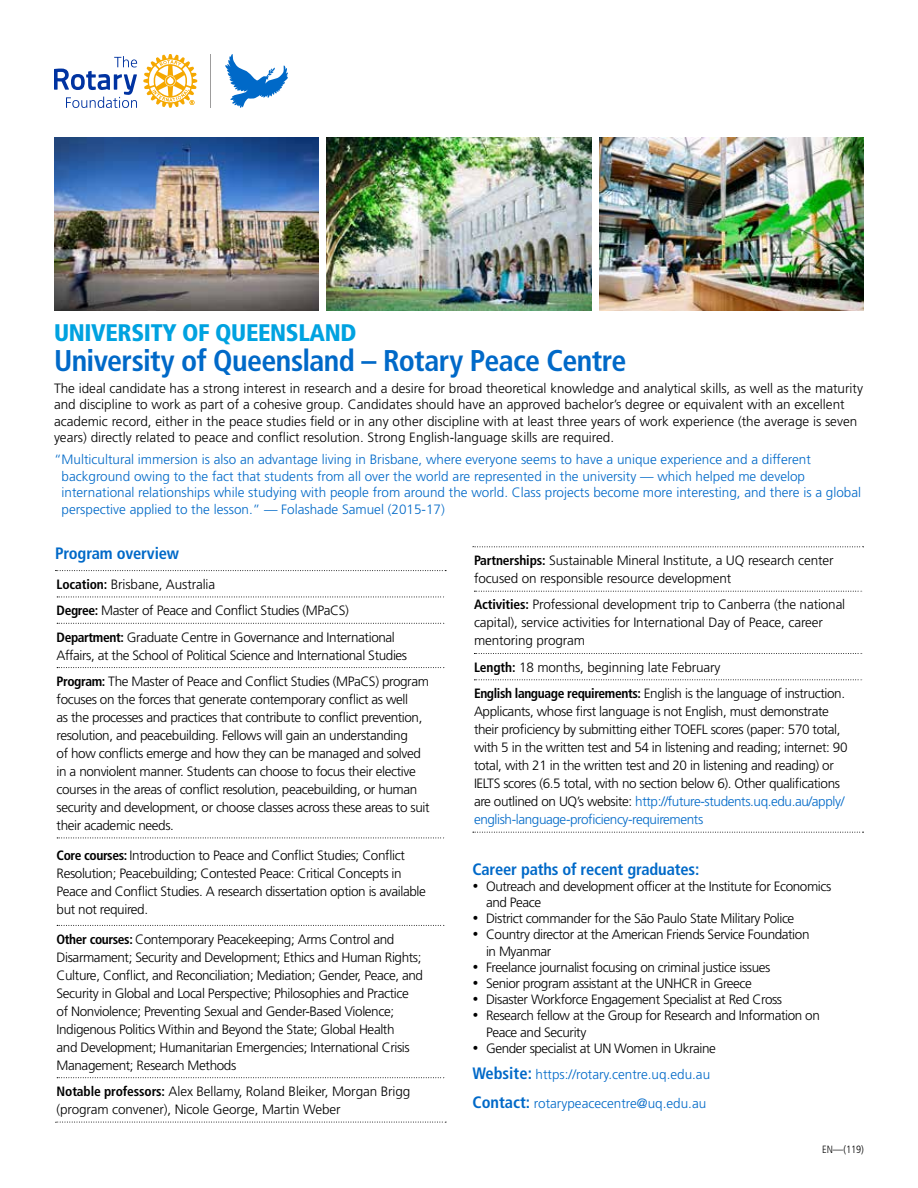
<style>
.page{position:relative;width:918px;height:1188px;background:#fff}
.page>*{position:absolute;margin:0;border:0;box-sizing:border-box;transform-origin:0 0}
.t1{font:700 condensed 30px "Frutiger LT Std";letter-spacing:-.02em;color:#0069c8}
.t2{font:900 condensed 24px "Frutiger LT Std";letter-spacing:-.015em;color:#00a2e0}
.t3{font:700 condensed 16.5px "Frutiger LT Std";letter-spacing:-.01em;color:#0069c8}
.t4{font:300 13.5px/18px "Frutiger LT Std";letter-spacing:-.03em;color:#000}
.t5{font:300 13.5px/16.5px "Frutiger LT Std";color:#000}
.t6{font:300 13.5px/16.5px "Frutiger LT Std";color:#0069c8}
.t7{font:300 13.5px/18px "Frutiger LT Std";letter-spacing:-.01em;color:#000}
.t8{font:300 condensed 10.5px "Frutiger LT Std";color:#000}
.s1{font-weight:700;font-stretch:condensed}
.s2{color:#0069c8}
.s3{font-weight:700;font-stretch:condensed;font-size:16.5px;color:#0069c8}
.s4{font-weight:700;font-stretch:condensed;font-size:16.5px}
</style>
<div class="page">
<svg style="left:143px;top:54px;width:54px;height:54px"></svg>
<svg style="left:54px;top:56px;width:83px;height:52px"></svg>
<hr style="left:211px;top:54px;width:1px;height:54px;background:#9d9c9c">
<svg style="left:225px;top:54px;width:63px;height:54px"></svg>
<img style="left:54px;top:137px;width:265px;height:174px">
<img style="left:327px;top:137px;width:264px;height:174px">
<img style="left:599px;top:137px;width:265px;height:174px">
<svg style="left:57px;top:597px;width:387px;height:1px"></svg>
<svg style="left:57px;top:623px;width:387px;height:1px"></svg>
<svg style="left:57px;top:667px;width:387px;height:1px"></svg>
<svg style="left:57px;top:838px;width:387px;height:1px"></svg>
<svg style="left:57px;top:925px;width:387px;height:1px"></svg>
<svg style="left:57px;top:1077px;width:387px;height:1px"></svg>
<svg style="left:55px;top:1122px;width:391px;height:1px"></svg>
<svg style="left:55px;top:570px;width:391px;height:1px"></svg>
<svg style="left:473px;top:546px;width:391px;height:1px"></svg>
<svg style="left:474px;top:591px;width:387px;height:1px"></svg>
<svg style="left:474px;top:653px;width:387px;height:1px"></svg>
<svg style="left:474px;top:679px;width:387px;height:1px"></svg>
<svg style="left:473px;top:832px;width:391px;height:1px"></svg>
<h2 class="t2" style="left:54px;top:318px;width:304px">UNIVERSITY OF QUEENSLAND</h2>
<h1 class="t1" style="left:54px;top:343px;width:574px">University of Queensland – Rotary Peace Centre</h1>
<p class="t5" style="left:54px;top:380px;width:811px">The ideal candidate has a strong interest in research and a desire for broad theoretical knowledge and analytical skills, as well as the maturity and discipline to work as part of a cohesive group. Candidates should have an approved bachelor’s degree or equivalent with an excellent academic record, either in the peace studies field or in any other discipline with at least three years of work experience (the average is seven years) directly related to peace and conflict resolution. Strong English-language skills are required.</p>
<p class="t6" style="left:62px;top:451px;width:801px;text-indent:-8px">“Multicultural immersion is also an advantage living in Brisbane, where everyone seems to have a unique experience and a different background owing to the fact that students from all over the world are represented in the university — which helped me develop international relationships while studying with people from around the world. Class projects become more interesting, and there is a global perspective applied to the lesson.” — Folashade Samuel (2015-17)</p>
<p class="t3" style="left:55px;top:543px;width:126px">Program overview</p>
<p class="t4" style="left:57px;top:571px;width:340px;line-height:26.4px"><span class="s1">Location:</span> Brisbane, Australia<br><span class="s1">Degree:</span> Master of Peace and Conflict Studies (MPaCS)<br><span class="s1">Department:</span> Graduate Centre in Governance and International</p>
<p class="t4" style="left:57px;top:642px;width:374px;line-height:26.4px">Affairs, at the School of Political Science and International Studies<br><span class="s1">Program:</span> The Master of Peace and Conflict Studies (MPaCS) program</p>
<p class="t4" style="left:57px;top:690px;width:375px">focuses on the forces that generate contemporary conflict as well<br>as the processes and practices that contribute to conflict prevention, resolution, and peacebuilding. Fellows will gain an understanding<br>of how conflicts emerge and how they can be managed and solved in a nonviolent manner. Students can choose to focus their elective courses in the areas of conflict resolution, peacebuilding, or human security and development, or choose classes across these areas to suit their academic needs.</p>
<p class="t4" style="left:57px;top:846px;width:371px"><span class="s1">Core courses:</span> Introduction to Peace and Conflict Studies; Conflict Resolution; Peacebuilding; Contested Peace: Critical Concepts in Peace and Conflict Studies. A research dissertation option is available but not required.</p>
<p class="t4" style="left:57px;top:930px;width:368px"><span class="s1">Other courses:</span> Contemporary Peacekeeping; Arms Control and Disarmament; Security and Development; Ethics and Human Rights; Culture, Conflict, and Reconciliation; Mediation; Gender, Peace, and Security in Global and Local Perspective; Philosophies and Practice of Nonviolence; Preventing Sexual and Gender-Based Violence; Indigenous Politics Within and Beyond the State; Global Health<br>and Development; Humanitarian Emergencies; International Crisis Management; Research Methods</p>
<p class="t7" style="left:57px;top:1082px;width:355px"><span class="s1">Notable professors:</span> Alex Bellamy, Roland Bleiker, Morgan Brigg (program convener), Nicole George, Martin Weber</p>
<p class="t7" style="left:474px;top:552px;width:361px"><span class="s1">Partnerships:</span> Sustainable Mineral Institute, a UQ research center focused on responsible resource development</p>
<p class="t7" style="left:474px;top:596px;width:373px"><span class="s1">Activities:</span> Professional development trip to Canberra (the national capital), service activities for International Day of Peace, career mentoring program</p>
<p class="t4" style="left:474px;top:654px;width:373px;line-height:26.2px"><span class="s1">Length:</span> 18 months, beginning late February<br><span class="s1">English language requirements:</span> English is the language of instruction.</p>
<p class="t4" style="left:474px;top:703px;width:375px">Applicants, whose first language is not English, must demonstrate their proficiency by submitting either TOEFL scores (paper: 570 total, with 5 in the written test and 54 in listening and reading; internet: 90 total, with 21 in the written test and 20 in listening and reading) or IELTS scores (6.5 total, with no section below 6). Other qualifications are outlined on UQ’s website: <span class="s2">http://future-students.uq.edu.au/apply/ english-language-proficiency-requirements</span></p>
<p class="t3" style="left:472px;top:859px;width:228px">Career paths of recent graduates:</p>
<p class="t4" style="left:486px;top:878px;width:347px;line-height:16.2px;text-indent:-14px">• Outreach and development officer at the Institute for Economics and Peace</p>
<p class="t4" style="left:472px;top:910px;width:323px">• District commander for the São Paulo State Military Police</p>
<p class="t4" style="left:486px;top:927px;width:325px;line-height:16.2px;text-indent:-14px">• Country director at the American Friends Service Foundation in Myanmar</p>
<p class="t4" style="left:472px;top:958px;width:299px">• Freelance journalist focusing on criminal justice issues</p>
<p class="t4" style="left:472px;top:975px;width:281px">• Senior program assistant at the UNHCR in Greece</p>
<p class="t4" style="left:472px;top:991px;width:311px">• Disaster Workforce Engagement Specialist at Red Cross</p>
<p class="t4" style="left:486px;top:1008px;width:335px;line-height:16.2px;text-indent:-14px">• Research fellow at the Group for Research and Information on<br>Peace and Security</p>
<p class="t4" style="left:472px;top:1035px;width:245px;line-height:26.5px">• Gender specialist at UN Women in Ukraine<br><span class="s3">Website:</span> <span class="s2">https://rotary.centre.uq.edu.au</span></p>
<p class="t6" style="left:472px;top:1095px;width:235px"><span class="s4">Contact:</span> rotarypeacecentre@uq.edu.au</p>
<p class="t8" style="left:822px;top:1144px;width:43px">EN—(119)</p>
</div>
